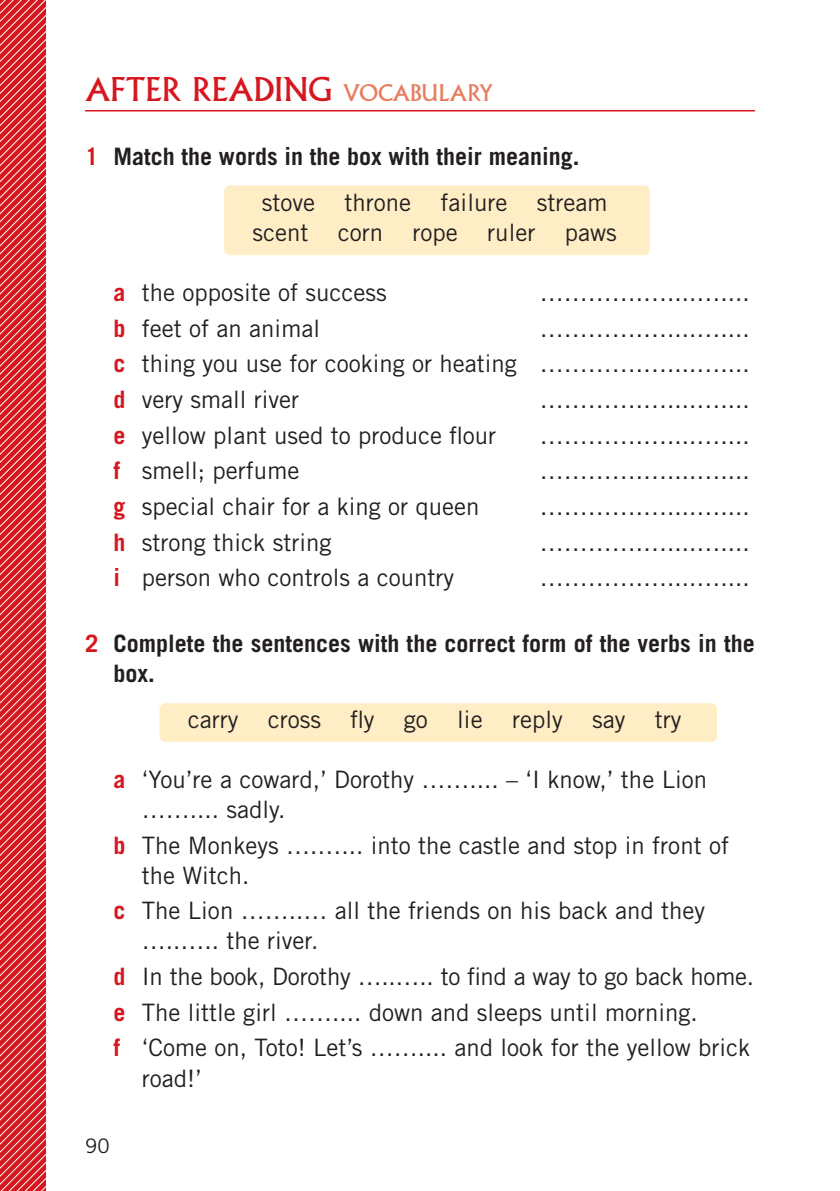
<style>
.page{position:relative;width:840px;height:1191px;background:#fff}
.page>*{position:absolute;margin:0;border:0;box-sizing:border-box;transform-origin:0 0}
.t1{font:32px "Albertus MT Std";color:#d7171f}
.t2{font:24px/30px "Trade Gothic LT Std";color:#231f20}
.Normale{font:700 24px/30px "Trade Gothic LT Std";color:#231f20}
.t3{font:20px "Trade Gothic LT Std";color:#231f20}
.s1{font-size:22.4px;color:#e77d60}
.s2{color:#d7171f}
.s3{font-weight:700;color:#d7171f}
</style>
<div class="page">
<svg style="left:0;top:0;width:46px;height:1191px;background:#dd3f46"></svg>
<hr style="left:85px;top:110px;width:669px;height:1px;background:#d7171f">
<div style="left:159px;top:703px;width:557px;height:39px;background:#feedc5;border-radius:6px"></div>
<div style="left:224px;top:185px;width:425px;height:70px;background:#feedc5;border-radius:6px"></div>
<p class="t1" style="left:85px;top:71px;width:409px">AFTER READING <span class="s1">VOCABULARY</span></p>
<p class="Normale" style="left:85px;top:141px;width:495px"><span class="s2">1</span> Match the words in the box with their meaning.</p>
<p class="t2" style="left:252px;top:187px;width:365px;text-align:center">stove throne failure stream scent corn rope ruler paws</p>
<p class="t2" style="left:113px;top:277px;width:274px"><span class="s3">a</span> the opposite of success</p>
<p class="t2" style="left:539px;top:277px;width:211px">………….…....…....</p>
<p class="t2" style="left:113px;top:313px;width:208px"><span class="s3">b</span> feet of an animal</p>
<p class="t2" style="left:539px;top:313px;width:211px">………….…....…....</p>
<p class="t2" style="left:113px;top:348px;width:637px"><span class="s3">c</span> thing you use for cooking or heating ………….…....…....</p>
<p class="t2" style="left:113px;top:384px;width:187px"><span class="s3">d</span> very small river</p>
<p class="t2" style="left:539px;top:384px;width:211px">………….…....…....</p>
<p class="t2" style="left:113px;top:420px;width:384px"><span class="s3">e</span> yellow plant used to produce flour</p>
<p class="t2" style="left:113px;top:455px;width:187px"><span class="s3">f</span> smell; perfume</p>
<p class="t2" style="left:113px;top:491px;width:367px"><span class="s3">g</span> special chair for a king or queen</p>
<p class="t2" style="left:113px;top:527px;width:219px"><span class="s3">h</span> strong thick string</p>
<p class="t2" style="left:113px;top:562px;width:342px"><span class="s3">i</span> person who controls a country</p>
<p class="t2" style="left:539px;top:420px;width:211px">………….…....…....</p>
<p class="t2" style="left:539px;top:455px;width:211px">………….…....…....</p>
<p class="t2" style="left:539px;top:491px;width:211px">………….…....…....</p>
<p class="t2" style="left:539px;top:527px;width:211px">………….…....…....</p>
<p class="t2" style="left:539px;top:562px;width:211px">………….…....…....</p>
<p class="Normale" style="left:113px;top:628px;width:642px;text-indent:-28px"><span class="s2">2</span> Complete the sentences with the correct form of the verbs in the box.</p>
<p class="t2" style="left:188px;top:704px;width:494px">carry cross fly go lie reply say try</p>
<p class="t2" style="left:142px;top:764px;width:566px;text-indent:-28px"><span class="s3">a</span> ‘You’re a coward,’ Dorothy …….... – ‘I know,’ the Lion …….... sadly.</p>
<p class="t2" style="left:142px;top:830px;width:588px;text-indent:-28px"><span class="s3">b</span> The Monkeys ….…... into the castle and stop in front of the Witch.</p>
<p class="t2" style="left:142px;top:895px;width:564px;text-indent:-28px"><span class="s3">c</span> The Lion ……..… all the friends on his back and they …..….. the river.</p>
<p class="t2" style="left:113px;top:961px;width:642px"><span class="s3">d</span> In the book, Dorothy …..….. to find a way to go back home.</p>
<p class="t2" style="left:113px;top:997px;width:585px"><span class="s3">e</span> The little girl …….... down and sleeps until morning.</p>
<p class="t2" style="left:142px;top:1032px;width:609px;text-indent:-28px"><span class="s3">f</span> ‘Come on, Toto! Let’s …….... and look for the yellow brick road!’</p>
<p class="t3" style="left:85px;top:1134px;width:26px">90</p>
</div>
